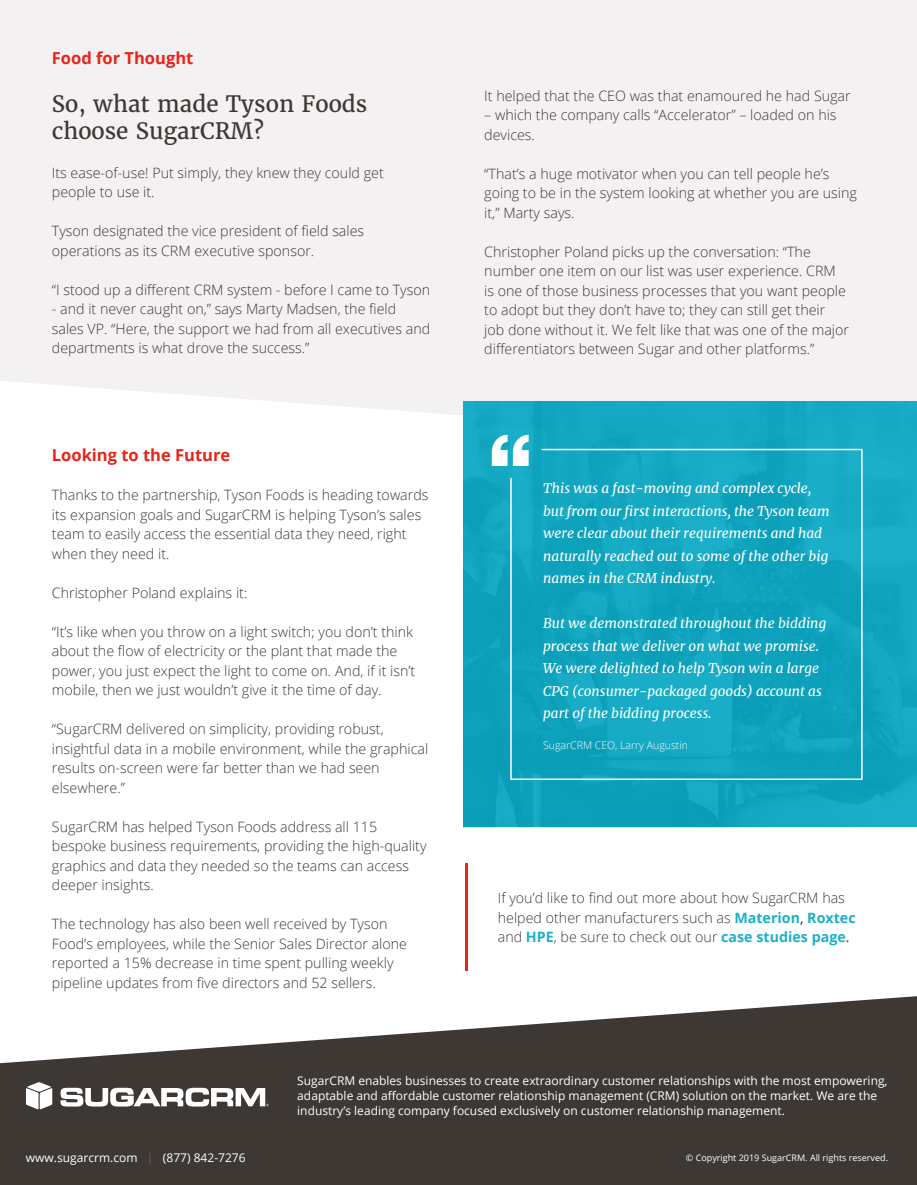
<style>
.page{position:relative;width:917px;height:1185px;background:#fff}
.page>*{position:absolute;margin:0;border:0;box-sizing:border-box;transform-origin:0 0}
.t1{font:22.5px/27px "Merriweather";color:#3e3835}
.t2{font:700 16.5px "Open Sans";color:#e72419}
.t3{font:300 14.25px/19.5px "Open Sans";color:#3e3835}
.t4{font:italic 13.5px/22.5px "Merriweather";color:#fff}
.Default{font:12px/15px "Open Sans";color:#fff}
.t5{font:300 10.5px "Open Sans";color:#fff}
.Default-2{font:9px "Open Sans";color:#fff}
.s1{font-weight:700;color:#1cb0ca}
.s2{font-weight:400}
.s3{color:#6a6562}
</style>
<div class="page">
<svg style="left:0;top:996px;width:916px;height:189px;fill:#3e3835"></svg>
<div style="left:0;top:0;width:916px;height:415px;background:#f4f1f2"></div>
<svg style="left:60px;top:1088px;width:208px;height:19px"></svg>
<svg style="left:26px;top:1082px;width:26px;height:27px"></svg>
<div style="left:463px;top:402px;width:453px;height:425px;background:#12a6c0"></div>
<svg style="left:510px;top:448px;width:353px;height:333px"></svg>
<hr style="left:465px;top:863px;width:2px;height:108px;background:#e72419">
<svg style="left:491px;top:435px;width:37px;height:31px"></svg>
<p class="t2" style="left:52px;top:47px;width:143px">Food for Thought</p>
<p class="t1" style="left:52px;top:90px;width:317px">So, what made Tyson Foods choose SugarCRM?</p>
<p class="t3" style="left:52px;top:162px;width:333px">Its ease-of-use! Put simply, they knew they could get people to use it.</p>
<p class="t3" style="left:52px;top:221px;width:314px">Tyson designated the vice president of field sales operations as its CRM executive sponsor.</p>
<p class="t3" style="left:52px;top:279px;width:380px">“I stood up a different CRM system - before I came to Tyson</p>
<p class="t3" style="left:52px;top:299px;width:379px">- and it never caught on,” says Marty Madsen, the field sales VP. “Here, the support we had from all executives and departments is what drove the success.”</p>
<p class="t2" style="left:52px;top:444px;width:180px">Looking to the Future</p>
<p class="t3" style="left:52px;top:485px;width:378px">Thanks to the partnership, Tyson Foods is heading towards its expansion goals and SugarCRM is helping Tyson’s sales team to easily access the essential data they need, right when they need it.</p>
<p class="t3" style="left:52px;top:583px;width:197px">Christopher Poland explains it:</p>
<p class="t3" style="left:52px;top:622px;width:365px">“It’s like when you throw on a light switch; you don’t think about the flow of electricity or the plant that made the power, you just expect the light to come on. And, if it isn’t mobile, then we just wouldn’t give it the time of day.</p>
<p class="t3" style="left:52px;top:719px;width:378px">“SugarCRM delivered on simplicity, providing robust, insightful data in a mobile environment, while the graphical results on-screen were far better than we had seen elsewhere.”</p>
<p class="t3" style="left:52px;top:817px;width:376px">SugarCRM has helped Tyson Foods address all 115 bespoke business requirements, providing the high-quality graphics and data they needed so the teams can access deeper insights.</p>
<p class="t3" style="left:52px;top:914px;width:356px">The technology has also been well received by Tyson Food’s employees, while the Senior Sales Director alone reported a 15% decrease in time spent pulling weekly pipeline updates from five directors and 52 sellers.</p>
<p class="t3" style="left:484px;top:85px;width:368px">It helped that the CEO was that enamoured he had Sugar</p>
<p class="t3" style="left:484px;top:105px;width:353px">– which the company calls “Accelerator” – loaded on his devices.</p>
<p class="t3" style="left:484px;top:163px;width:374px">“That’s a huge motivator when you can tell people he’s going to be in the system looking at whether you are using it,” Marty says.</p>
<p class="t3" style="left:484px;top:241px;width:366px">Christopher Poland picks up the conversation: “The number one item on our list was user experience. CRM is one of those business processes that you want people to adopt but they don’t have to; they can still get their<br>job done without it. We felt like that was one of the major differentiators between Sugar and other platforms.”</p>
<p class="t4" style="left:543px;top:477px;width:288px">This was a fast-moving and complex cycle, but from our first interactions, the Tyson team were clear about their requirements and had naturally reached out to some of the other big names in the CRM industry.</p>
<p class="t4" style="left:543px;top:612px;width:285px">But we demonstrated throughout the bidding process that we deliver on what we promise.<br>We were delighted to help Tyson win a large CPG (consumer-packaged goods) account as part of the bidding process.</p>
<p class="t5" style="left:543px;top:738px;width:146px">SugarCRM CEO, Larry Augustin</p>
<p class="t3" style="left:497px;top:888px;width:359px">If you’d like to find out more about how SugarCRM has helped other manufacturers such as <span class="s1">Materion</span><span class="s2">,</span> <span class="s1">Roxtec </span>and <span class="s1">HPE</span>, be sure to check out our <span class="s1">case studies page</span><span class="s2">.</span></p>
<p class="Default" style="left:26px;top:1150px;width:221px">www.sugarcrm.com <span class="s3">|</span> (877) 842-7276</p>
<p class="Default" style="left:297px;top:1073px;width:591px">SugarCRM enables businesses to create extraordinary customer relationships with the most empowering, adaptable and affordable customer relationship management (CRM) solution on the market. We are the industry’s leading company focused exclusively on customer relationship management.</p>
<p class="Default-2" style="left:685px;top:1151px;width:204px">© Copyright 2019 SugarCRM. All rights reserved.</p>
</div>
